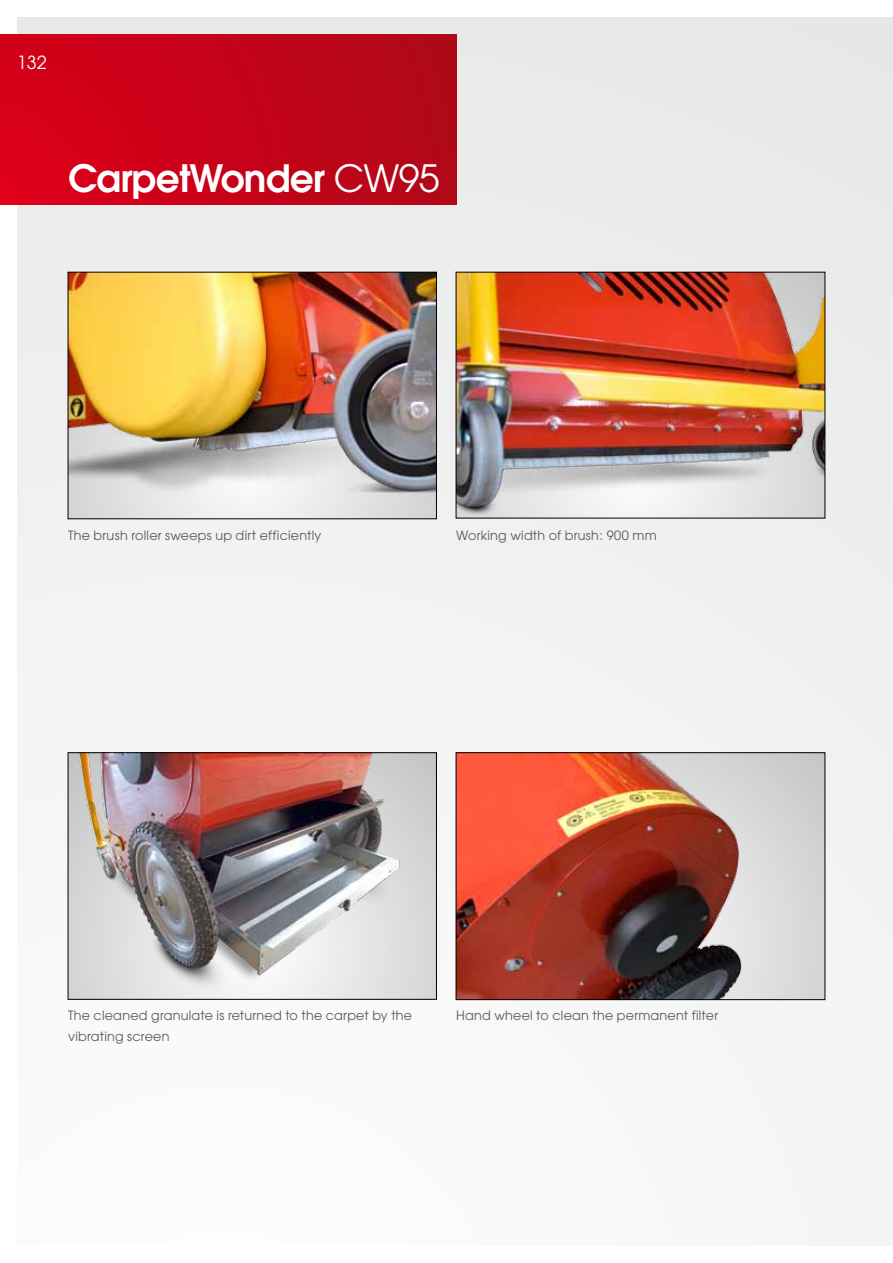
<style>
.page{position:relative;width:893px;height:1263px;background:#fff}
.page>*{position:absolute;margin:0;border:0;box-sizing:border-box;transform-origin:0 0}
.t1{font:600 37.5px "Avant Garde";letter-spacing:-.02em;color:#fff}
.t2{font:18px "Avant Garde";color:#fff}
.t3{font:12.75px/21px "Avant Garde";letter-spacing:.02em;color:#58585a}
.s1{font-weight:400}
</style>
<div class="page">
<div style="left:17px;top:17px;width:876px;height:1229px;background:#f2f3f3"></div>
<div style="left:0;top:34px;width:456px;height:170px;background:linear-gradient(to right,#dc001a,#b00817)"></div>
<img style="left:70px;top:274px;width:365px;height:243px">
<div style="left:68px;top:272px;width:369px;height:247px;border:1px solid #000"></div>
<img style="left:458px;top:274px;width:365px;height:242px">
<img style="left:70px;top:754px;width:365px;height:243px">
<div style="left:68px;top:752px;width:369px;height:247px;border:1px solid #000"></div>
<img style="left:458px;top:754px;width:362px;height:244px">
<div style="left:456px;top:752px;width:369px;height:248px;border:1px solid #000"></div>
<h2 class="t2" style="left:17px;top:52px;width:31px">132</h2>
<h1 class="t1" style="left:68px;top:154px;width:373px">CarpetWonder <span class="s1">CW95</span></h1>
<p class="t3" style="left:68px;top:524px;width:255px">The brush roller sweeps up dirt efficiently</p>
<p class="t3" style="left:456px;top:524px;width:202px">Working width of brush: 900 mm</p>
<p class="t3" style="left:68px;top:1004px;width:346px">The cleaned granulate is returned to the carpet by the vibrating screen</p>
<p class="t3" style="left:456px;top:1005px;width:264px">Hand wheel to clean the permanent filter</p>
</div>
